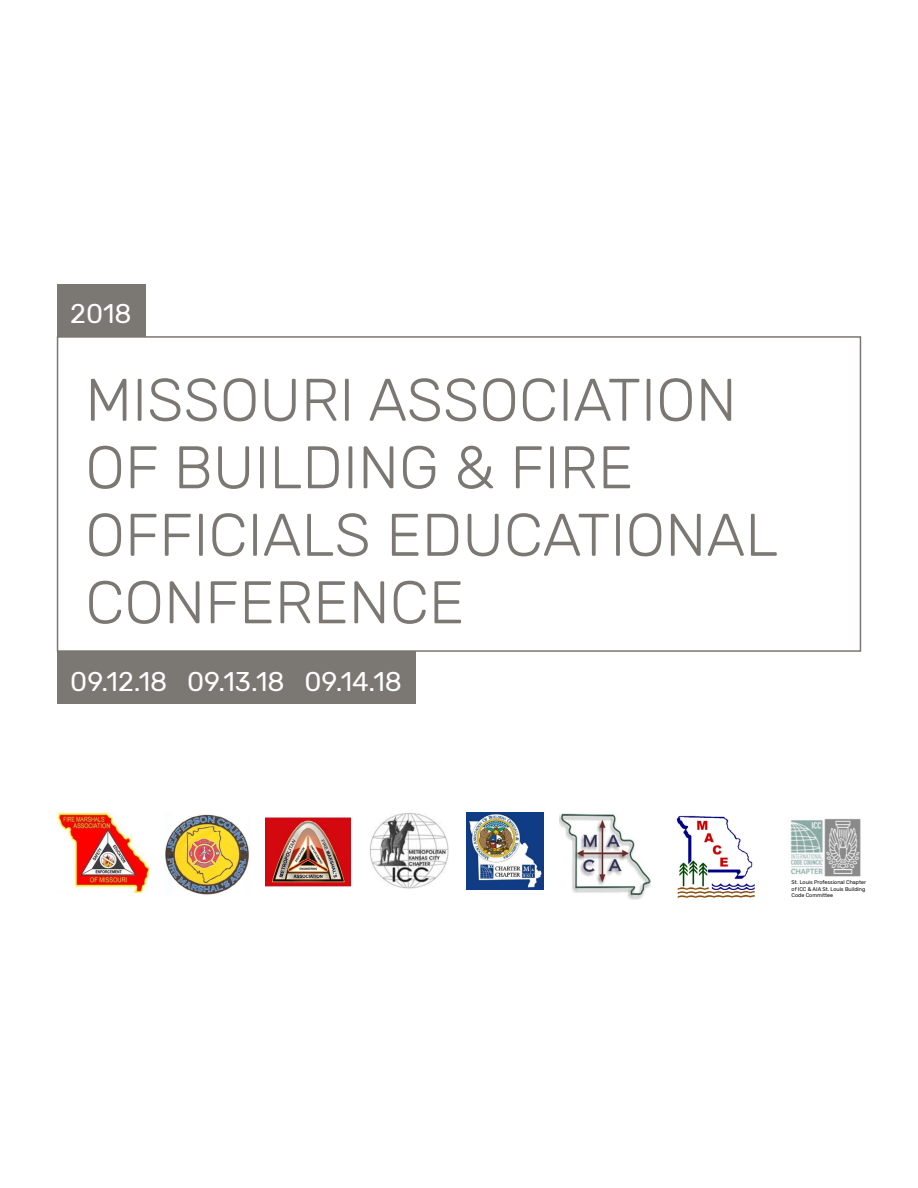
<style>
.page{position:relative;width:918px;height:1188px;background:#fff}
.page>*{position:absolute;margin:0;border:0;box-sizing:border-box;transform-origin:0 0}
.t1{font:300 60px/67.5px "Rubik";color:#7b7773}
.t2{font:27px "Rubik";color:#fff}
.t3{font:5.4px/6.4px "Rubik";color:#000}
</style>
<div class="page">
<img style="left:57px;top:812px;width:92px;height:80px">
<img style="left:165px;top:814px;width:84px;height:80px">
<img style="left:266px;top:817px;width:84px;height:70px">
<img style="left:370px;top:813px;width:79px;height:76px">
<img style="left:466px;top:812px;width:77px;height:77px">
<img style="left:559px;top:813px;width:91px;height:87px">
<img style="left:676px;top:815px;width:79px;height:84px">
<img style="left:790px;top:818px;width:71px;height:58px">
<div style="left:57px;top:652px;width:359px;height:52px;background:#7b7773"></div>
<div style="left:57px;top:284px;width:88px;height:52px;background:#7b7773"></div>
<div style="left:57px;top:336px;width:804px;height:316px;border:2px solid #7b7773"></div>
<h2 class="t2" style="left:70px;top:298px;width:63px">2018</h2>
<h1 class="t1" style="left:85px;top:368px;width:694px">MISSOURI ASSOCIATION<br>OF BUILDING &amp; FIRE<br>OFFICIALS EDUCATIONAL<br>CONFERENCE</h1>
<h2 class="t2" style="left:70px;top:666px;width:333px">09.12.18 09.13.18 09.14.18</h2>
<p class="t3" style="left:792px;top:879px;width:76px">St. Louis Professional Chapter of ICC &amp; AIA St. Louis Building<br>Code Committee</p>
</div>
